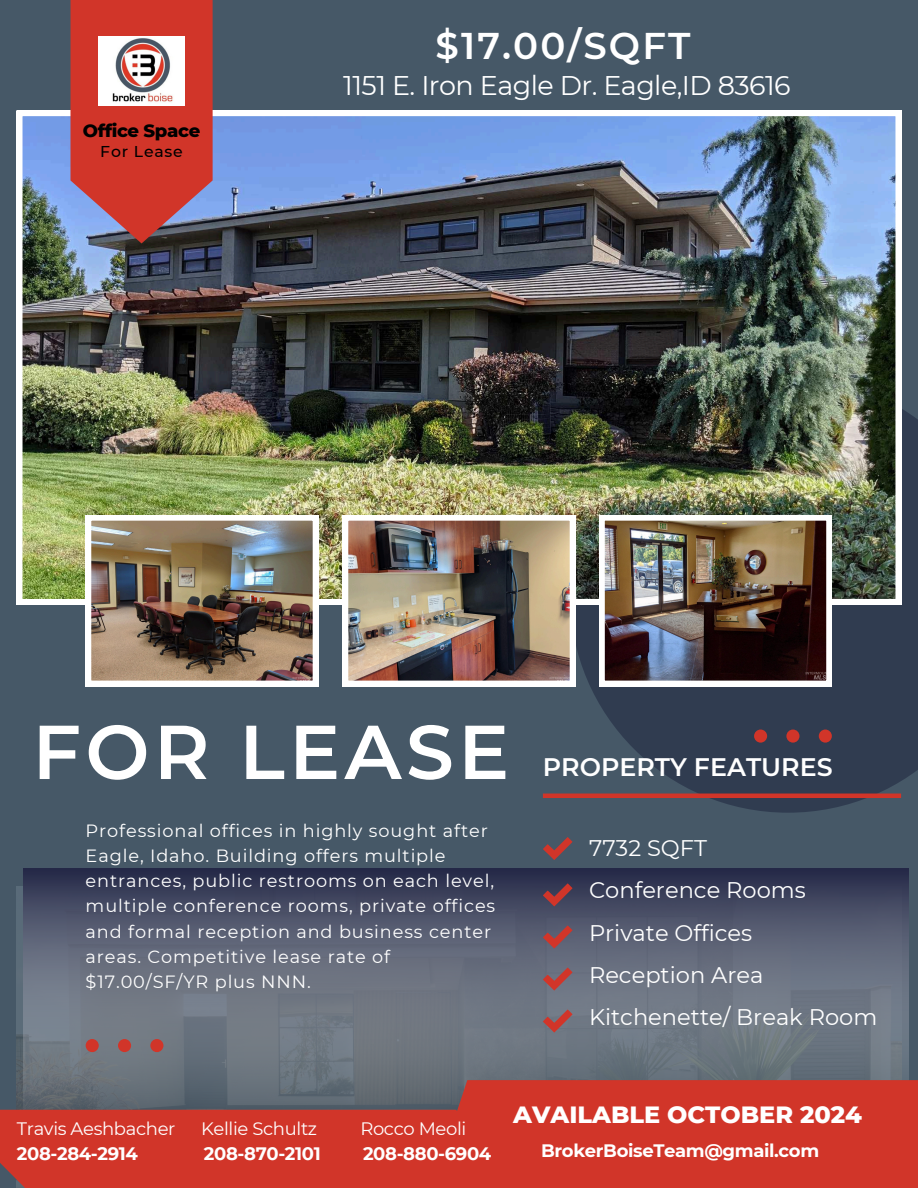
<style>
.page{position:relative;width:918px;height:1188px;background:#465867}
.page>*{position:absolute;margin:0;border:0;box-sizing:border-box;transform-origin:0 0}
.t1{font:600 76.2px "Montserrat";letter-spacing:.055em;color:#fff}
.t2{font:600 37.2px "Montserrat";letter-spacing:.055em;color:#fff}
.t3{font:27px "Montserrat";letter-spacing:-.02em;color:#fff}
.t4{font:600 25.35px "Montserrat";color:#fff}
.t5{font:800 24px "Montserrat";color:#fff}
.t6{font:22.5px "Montserrat";color:#fff}
.t7{font:700 18px "Montserrat";letter-spacing:-.02em;color:#fff}
.t8{font:18px "Montserrat";letter-spacing:-.02em;color:#fff}
.t9{font:800 18px "Montserrat";letter-spacing:-.02em;color:#000}
.t10{font:17.7px/25.2px "Montserrat";letter-spacing:.05em;color:#fff}
.t11{font:500 15.6px "Montserrat";letter-spacing:.05em;color:#000}
</style>
<div class="page">
<svg style="left:570px;top:377px;width:348px;height:436px;fill:#303c50"></svg>
<img style="left:17px;top:111px;width:884px;height:493px">
<img style="left:86px;top:515px;width:232px;height:171px">
<img style="left:343px;top:515px;width:232px;height:171px">
<img style="left:599px;top:515px;width:233px;height:171px">
<svg style="left:23px;top:868px;width:886px;height:242px;background:#5d6575"></svg>
<svg style="left:70px;top:0;width:143px;height:243px;background:#c14340"></svg>
<hr style="left:543px;top:794px;width:358px;height:4px;background:#d13529">
<div style="left:754px;top:730px;width:13px;height:13px;background:#d13529;border-radius:50%"></div>
<div style="left:786px;top:730px;width:14px;height:13px;background:#d13529;border-radius:50%"></div>
<div style="left:819px;top:730px;width:13px;height:13px;background:#d13529;border-radius:50%"></div>
<div style="left:86px;top:1039px;width:13px;height:13px;background:#d13529;border-radius:50%"></div>
<div style="left:118px;top:1039px;width:13px;height:13px;background:#d13529;border-radius:50%"></div>
<div style="left:150px;top:1039px;width:13px;height:13px;background:#d13529;border-radius:50%"></div>
<div style="left:0;top:1110px;width:572px;height:78px;background:#d13529"></div>
<div style="left:426px;top:1080px;width:492px;height:108px;background:#d13529"></div>
<svg style="left:543px;top:837px;width:29px;height:23px"></svg>
<svg style="left:543px;top:883px;width:29px;height:23px"></svg>
<svg style="left:543px;top:925px;width:29px;height:23px"></svg>
<svg style="left:543px;top:968px;width:29px;height:23px"></svg>
<svg style="left:543px;top:1010px;width:29px;height:22px"></svg>
<img style="left:99px;top:37px;width:85px;height:68px">
<p class="t2" style="left:436px;top:23px;width:256px">$17.00/SQFT</p>
<p class="t9" style="left:83px;top:120px;width:119px">Office Space</p>
<p class="t11" style="left:100px;top:141px;width:84px">For Lease</p>
<p class="t3" style="left:343px;top:69px;width:449px">1151 E. Iron Eagle Dr. Eagle,ID 83616</p>
<p class="t1" style="left:33px;top:705px;width:478px">FOR LEASE</p>
<p class="t10" style="left:86px;top:818px;width:411px">Professional offices in highly sought after Eagle, Idaho. Building offers multiple entrances, public restrooms on each level, multiple conference rooms, private offices and formal reception and business center areas. Competitive lease rate of $17.00/SF/YR plus NNN.</p>
<p class="t4" style="left:543px;top:752px;width:291px">PROPERTY FEATURES</p>
<h1 class="t6" style="left:589px;top:834px;width:120px">7732 SQFT</h1>
<h3 class="t6" style="left:589px;top:877px;width:218px">Conference Rooms</h3>
<p class="t6" style="left:589px;top:919px;width:165px">Private Offices</p>
<p class="t6" style="left:589px;top:961px;width:176px">Reception Area</p>
<h6 class="t6" style="left:589px;top:1004px;width:290px">Kitchenette/ Break Room</h6>
<p class="t8" style="left:17px;top:1118px;width:160px">Travis Aeshbacher</p>
<p class="t8" style="left:201px;top:1118px;width:117px">Kellie Schultz</p>
<p class="t8" style="left:360px;top:1118px;width:108px">Rocco Meoli</p>
<p class="t7" style="left:17px;top:1143px;width:123px">208-284-2914</p>
<p class="t7" style="left:204px;top:1143px;width:118px">208-870-2101</p>
<p class="t7" style="left:363px;top:1143px;width:130px">208-880-6904</p>
<h6 class="t5" style="left:513px;top:1100px;width:350px">AVAILABLE OCTOBER 2024</h6>
<p class="t7" style="left:541px;top:1140px;width:280px">BrokerBoiseTeam@gmail.com</p>
</div>
